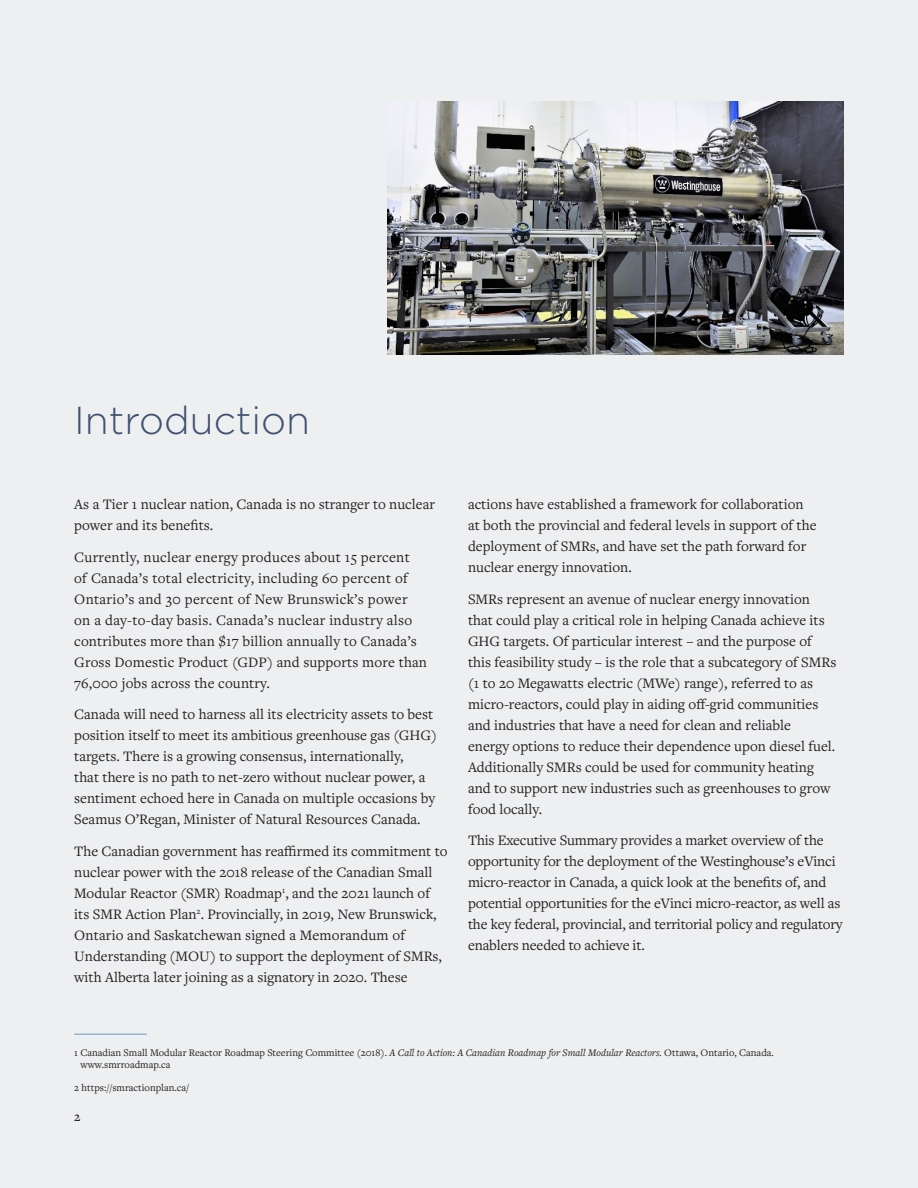
<style>
.page{position:relative;width:918px;height:1188px;background:#edeff0}
.page>*{position:absolute;margin:0;border:0;box-sizing:border-box;transform-origin:0 0}
.t1{font:300 39px "Gotham";color:#3e5171}
.BODY{font:15px/21px "Freight Text Pro";color:#231f20}
.BODY-2{font:15px/21px "Freight Text Pro";letter-spacing:.02em;color:#231f20}
.t2{font:500 13.5px "Freight Text Pro";color:#231f20}
.BODY-3{font:10.5px/12px "Freight Text Pro";color:#231f20}
.s1{font-style:italic}
</style>
<div class="page">
<hr style="left:74px;top:1034px;width:73px;height:1px;background:#649ac6">
<img style="left:388px;top:101px;width:456px;height:253px">
<h2 class="t1" style="left:74px;top:396px;width:237px">Introduction</h2>
<p class="BODY" style="left:74px;top:493px;width:362px">As a Tier 1 nuclear nation, Canada is no stranger to nuclear power and its benefits.</p>
<p class="BODY-2" style="left:74px;top:546px;width:354px">Currently, nuclear energy produces about 15 percent<br>of Canada’s total electricity, including 60 percent of Ontario’s and 30 percent of New Brunswick’s power on a day-to-day basis. Canada’s nuclear industry also contributes more than $17 billion annually to Canada’s Gross Domestic Product (GDP) and supports more than 76,000 jobs across the country.</p>
<p class="BODY" style="left:74px;top:703px;width:364px">Canada will need to harness all its electricity assets to best position itself to meet its ambitious greenhouse gas (GHG) targets. There is a growing consensus, internationally,<br>that there is no path to net-zero without nuclear power, a sentiment echoed here in Canada on multiple occasions by Seamus O’Regan, Minister of Natural Resources Canada.</p>
<p class="BODY" style="left:74px;top:840px;width:375px">The Canadian government has reaffirmed its commitment to nuclear power with the 2018 release of the Canadian Small Modular Reactor (SMR) Roadmap<sup>1</sup>, and the 2021 launch of its SMR Action Plan<sup>2</sup>. Provincially, in 2019, New Brunswick, Ontario and Saskatchewan signed a Memorandum of Understanding (MOU) to support the deployment of SMRs, with Alberta later joining as a signatory in 2020. These</p>
<p class="BODY" style="left:468px;top:493px;width:350px">actions have established a framework for collaboration at both the provincial and federal levels in support of the deployment of SMRs, and have set the path forward for nuclear energy innovation.</p>
<p class="BODY" style="left:468px;top:588px;width:370px">SMRs represent an avenue of nuclear energy innovation that could play a critical role in helping Canada achieve its GHG targets. Of particular interest – and the purpose of this feasibility study – is the role that a subcategory of SMRs (1 to 20 Megawatts electric (MWe) range), referred to as micro-reactors, could play in aiding off-grid communities and industries that have a need for clean and reliable<br>energy options to reduce their dependence upon diesel fuel.<br>Additionally SMRs could be used for community heating and to support new industries such as greenhouses to grow food locally.</p>
<p class="BODY" style="left:468px;top:829px;width:376px">This Executive Summary provides a market overview of the opportunity for the deployment of the Westinghouse’s eVinci micro-reactor in Canada, a quick look at the benefits of, and potential opportunities for the eVinci micro-reactor, as well as the key federal, provincial, and territorial policy and regulatory enablers needed to achieve it.</p>
<p class="BODY-3" style="left:80px;top:1047px;width:695px;text-indent:-6px">1 Canadian Small Modular Reactor Roadmap Steering Committee (2018). <span class="s1">A Call to Action: A Canadian Roadmap for Small Modular Reactors.</span> Ottawa, Ontario, Canada. www.smrroadmap.ca</p>
<p class="BODY-3" style="left:74px;top:1081px;width:116px">2 https://smractionplan.ca/</p>
<p class="t2" style="left:74px;top:1108px;width:8px">2</p>
</div>
